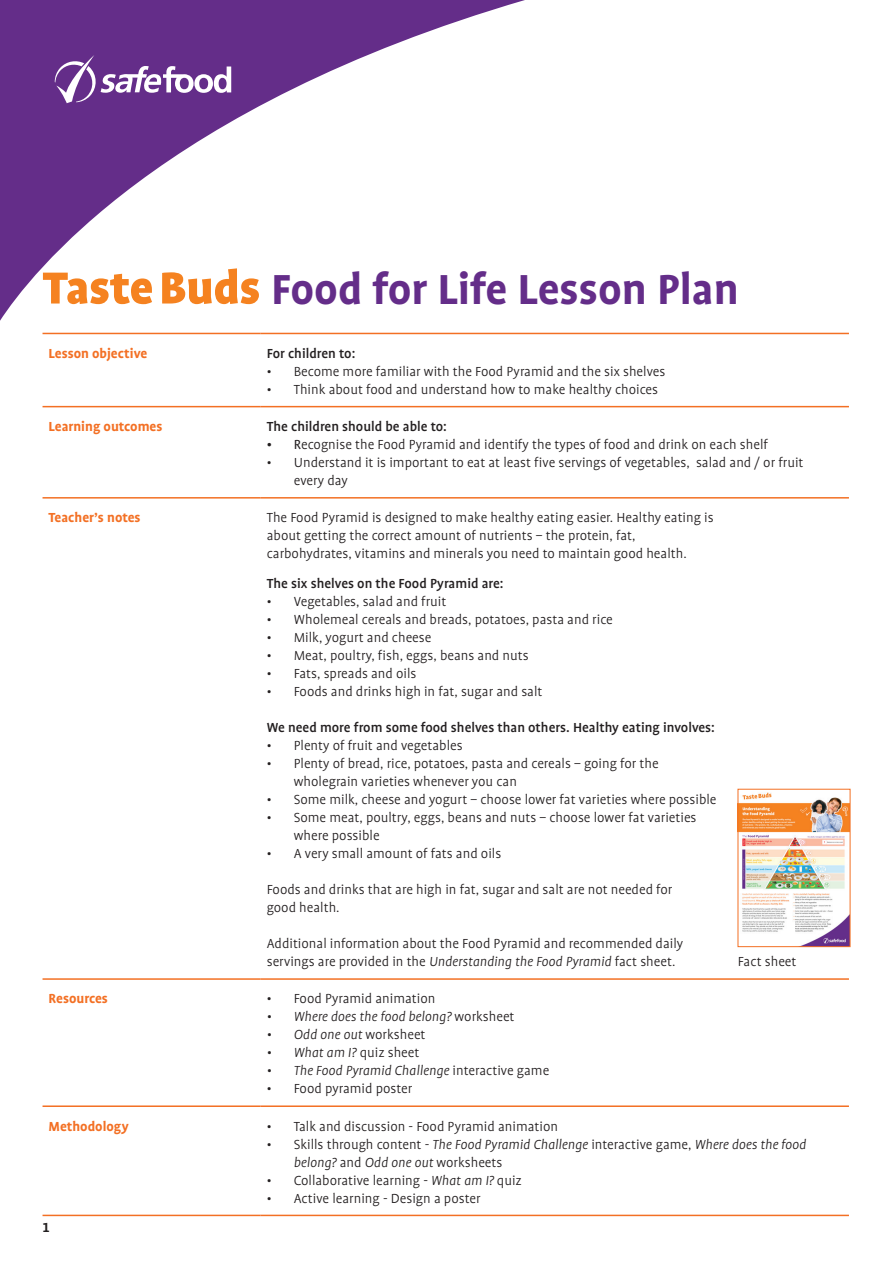
<style>
.page{position:relative;width:893px;height:1263px;background:#fff}
.page>*{position:absolute;margin:0;border:0;box-sizing:border-box;transform-origin:0 0}
.t1{font:700 48px "Profile";color:#642d89}
.t2{font:300 15px/18px "Profile";color:#231f20}
.t3{font:italic 300 15px/18px "Profile";color:#231f20}
.t4{font:500 15px "Profile";color:#231f20}
.t5{font:700 15px "Profile";color:#f37024}
.t6{font:700 15px "Profile NO";color:#231f20}
.s1{font-weight:900;font-size:51.3px;color:#f58220}
.s2{font-weight:400}
.s3{font-style:italic}
.s4{font-style:normal}
</style>
<div class="page">
<svg style="left:0;top:0;width:525px;height:321px"></svg>
<svg style="left:55px;top:55px;width:176px;height:48px"></svg>
<svg style="left:499px;top:147px;width:26px;height:64px"></svg>
<hr style="left:43px;top:333px;width:218px;height:1px;background:#f37024">
<hr style="left:261px;top:333px;width:588px;height:1px;background:#f37024">
<hr style="left:43px;top:406px;width:218px;height:1px;background:#f37024">
<hr style="left:261px;top:406px;width:588px;height:1px;background:#f37024">
<hr style="left:43px;top:497px;width:218px;height:2px;background:#f37024">
<hr style="left:261px;top:497px;width:588px;height:2px;background:#f37024">
<hr style="left:43px;top:978px;width:218px;height:2px;background:#f37024">
<hr style="left:261px;top:978px;width:588px;height:2px;background:#f37024">
<hr style="left:43px;top:1105px;width:218px;height:2px;background:#f37024">
<hr style="left:261px;top:1105px;width:588px;height:2px;background:#f37024">
<hr style="left:43px;top:1215px;width:218px;height:1px;background:#f37024">
<hr style="left:261px;top:1215px;width:588px;height:1px;background:#f37024">
<img style="left:740px;top:792px;width:108px;height:153px">
<div style="left:738px;top:789px;width:112px;height:158px;border:1px solid #f37024"></div>
<h1 class="t1" style="left:43px;top:263px;width:698px"><span class="s1">Taste Buds</span> Food for Life Lesson Plan</h1>
<p class="t5" style="left:49px;top:345px;width:100px">Lesson objective</p>
<p class="t4" style="left:267px;top:345px;width:90px">For children to:</p>
<p class="t2" style="left:267px;top:362px;width:400px">• Become more familiar with the Food Pyramid and the six shelves</p>
<p class="t2" style="left:267px;top:380px;width:393px">• Think about food and understand how to make healthy choices</p>
<p class="t5" style="left:49px;top:418px;width:115px">Learning outcomes</p>
<p class="t4" style="left:267px;top:419px;width:182px">The children should be able to:</p>
<p class="t2" style="left:267px;top:436px;width:503px"><span class="s2">• R</span>ecognise the Food Pyramid and identify the types of food and drink on each shelf</p>
<p class="t2" style="left:294px;top:454px;width:511px;text-indent:-27px">• Understand it is important to eat at least five servings of vegetables, salad and / or fruit every day</p>
<p class="t5" style="left:49px;top:510px;width:94px">Teacher’s notes</p>
<p class="t2" style="left:267px;top:509px;width:448px">The Food Pyramid is designed to make healthy eating easier. Healthy eating is about getting the correct amount of nutrients – the protein, fat, carbohydrates, vitamins and minerals you need to maintain good health.</p>
<p class="t4" style="left:267px;top:576px;width:238px">The six shelves on the Food Pyramid are:</p>
<p class="t2" style="left:267px;top:593px;width:181px">• Vegetables, salad and fruit</p>
<p class="t2" style="left:267px;top:611px;width:348px">• Wholemeal cereals and breads, potatoes, pasta and rice</p>
<p class="t2" style="left:267px;top:629px;width:166px">• Milk, yogurt and cheese</p>
<p class="t2" style="left:267px;top:647px;width:263px">• Meat, poultry, fish, eggs, beans and nuts</p>
<p class="t2" style="left:267px;top:665px;width:151px">• Fats, spreads and oils</p>
<p class="t2" style="left:267px;top:683px;width:277px">• Foods and drinks high in fat, sugar and salt</p>
<p class="t4" style="left:267px;top:720px;width:450px">We need more from some food shelves than others. Healthy eating involves:</p>
<p class="t2" style="left:267px;top:737px;width:197px">• Plenty of fruit and vegetables</p>
<p class="t2" style="left:294px;top:755px;width:366px;text-indent:-27px">• Plenty of bread, rice, potatoes, pasta and cereals – going for the wholegrain varieties whenever you can</p>
<p class="t2" style="left:267px;top:791px;width:451px">• Some milk, cheese and yogurt – choose lower fat varieties where possible</p>
<p class="t2" style="left:294px;top:809px;width:404px;text-indent:-27px">• Some meat, poultry, eggs, beans and nuts – choose lower fat varieties where possible</p>
<p class="t2" style="left:267px;top:845px;width:236px">• A very small amount of fats and oils</p>
<p class="t2" style="left:267px;top:881px;width:407px">Foods and drinks that are high in fat, sugar and salt are not needed for good health.</p>
<p class="t2" style="left:267px;top:935px;width:418px">Additional information about the Food Pyramid and recommended daily servings are provided in the <span class="s3">Understanding the Food Pyramid</span> fact sheet.</p>
<p class="t5" style="left:49px;top:991px;width:61px">Resources</p>
<p class="t2" style="left:267px;top:990px;width:170px">• Food Pyramid animation</p>
<p class="t3" style="left:267px;top:1008px;width:249px">• Where does the food belong? <span class="s4">worksheet</span></p>
<p class="t3" style="left:267px;top:1026px;width:160px">• Odd one out <span class="s4">worksheet</span></p>
<p class="t3" style="left:267px;top:1044px;width:154px">• What am I? <span class="s4">quiz sheet</span></p>
<p class="t3" style="left:267px;top:1062px;width:284px">• The Food Pyramid Challenge <span class="s4">interactive game</span></p>
<p class="t2" style="left:267px;top:1080px;width:147px">• Food pyramid poster</p>
<p class="t5" style="left:49px;top:1118px;width:82px">Methodology</p>
<p class="t2" style="left:267px;top:1117px;width:293px">• Talk and discussion - Food Pyramid animation</p>
<p class="t3" style="left:294px;top:1135px;width:514px;text-indent:-27px"><span class="s4">• Skills through content -</span> The Food Pyramid Challenge <span class="s4">interactive game,</span> Where does the food belong? <span class="s4">and</span> Odd one out <span class="s4">worksheets</span></p>
<p class="t2" style="left:267px;top:1171px;width:257px">• Collaborative learning - <span class="s3">What am I?</span> quiz</p>
<p class="t2" style="left:267px;top:1189px;width:215px">• Active learning - Design a poster</p>
<p class="t2" style="left:738px;top:952px;width:60px">Fact sheet</p>
<p class="t6" style="left:43px;top:1220px;width:9px">1</p>
</div>
